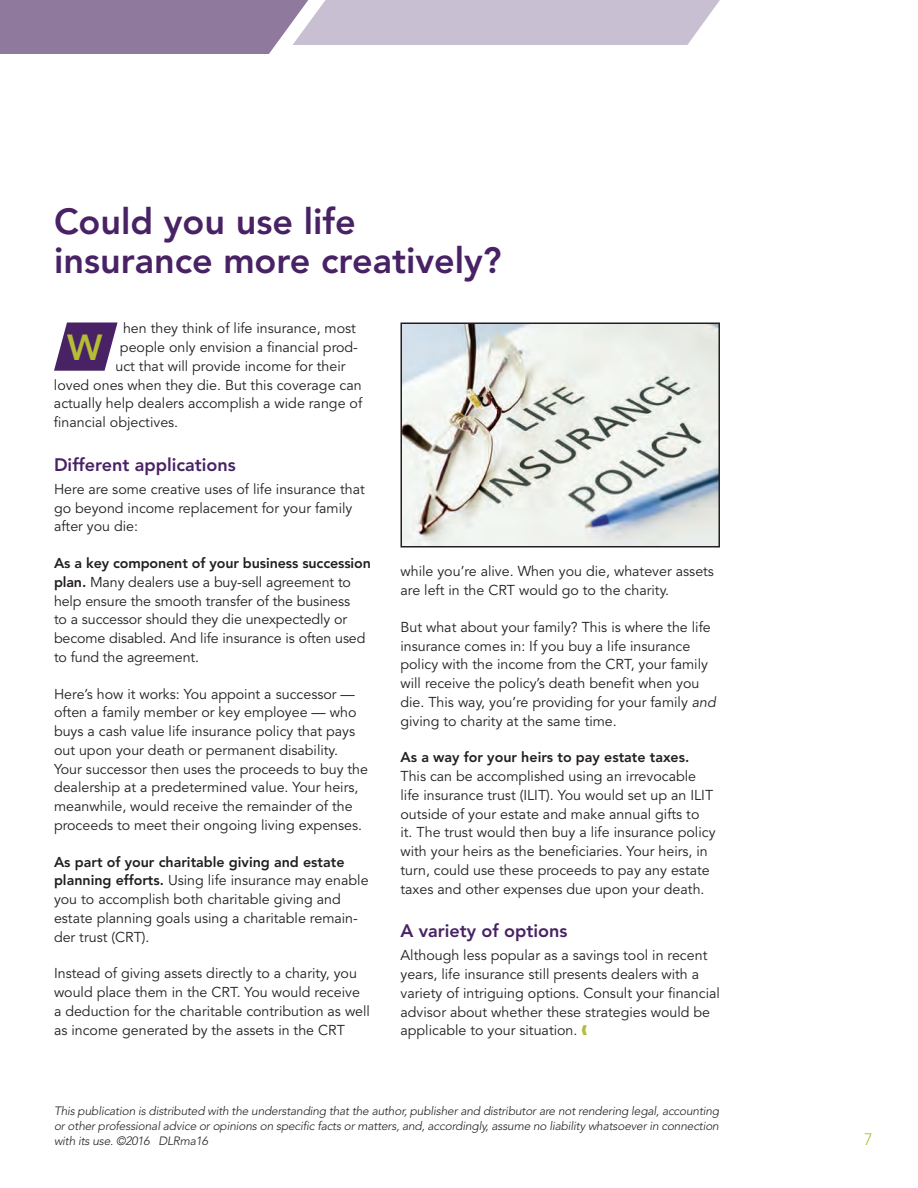
<style>
.page{position:relative;width:918px;height:1188px;background:#fff}
.page>*{position:absolute;margin:0;border:0;box-sizing:border-box;transform-origin:0 0}
.t1{font:800 36px/39px "Avenir LT Std";color:#482264}
.t2{font:800 36px "Avenir LT Std";color:#b4bd34}
.t3{font:800 18px "Avenir LT Std";color:#482264}
.t4{font:300 16.5px "Avenir LT Std";color:#b4bd34}
.t5{font:14.25px/18.8px "Avenir LT Std";color:#231f20}
.t6{font:800 14.25px "Avenir LT Std";color:#231f20}
.t7{font:italic 300 12px/15px "Avenir LT Std";letter-spacing:-.015em;color:#231f20;text-align:justify}
.s1{font-weight:800}
.s2{font-style:italic}
.s3{color:#b4bd34}
</style>
<div class="page">
<svg style="left:0;top:0;width:720px;height:54px;background:#b8abc2"></svg>
<svg style="left:54px;top:322px;width:64px;height:49px"></svg>
<img style="left:403px;top:325px;width:314px;height:220px">
<div style="left:400px;top:322px;width:320px;height:226px;border:2px solid #231f20"></div>
<h1 class="t1" style="left:54px;top:202px;width:449px">Could you use life insurance more creatively?</h1>
<p class="t5" style="left:123px;top:319px;width:235px">hen they think of life insurance, most</p>
<p class="t5" style="left:120px;top:338px;width:240px">people only envision a financial prod-</p>
<p class="t5" style="left:115px;top:357px;width:232px">uct that will provide income for their</p>
<p class="t5" style="left:54px;top:376px;width:309px">loved ones when they die. But this coverage can</p>
<p class="t5" style="left:54px;top:394px;width:310px">actually help dealers accomplish a wide range of</p>
<p class="t5" style="left:54px;top:413px;width:126px">financial objectives.</p>
<p class="t3" style="left:54px;top:454px;width:183px">Different applications</p>
<p class="t5" style="left:54px;top:480px;width:312px">Here are some creative uses of life insurance that go beyond income replacement for your family after you die:</p>
<p class="t5" style="left:54px;top:554px;width:318px"><span class="s1">As a key component of your business succession plan.</span> Many dealers use a buy-sell agreement to help ensure the smooth transfer of the business<br>to a successor should they die unexpectedly or become disabled. And life insurance is often used to fund the agreement.</p>
<p class="t5" style="left:54px;top:685px;width:316px">Here’s how it works: You appoint a successor — often a family member or key employee — who buys a cash value life insurance policy that pays out upon your death or permanent disability.<br>Your successor then uses the proceeds to buy the dealership at a predetermined value. Your heirs, meanwhile, would receive the remainder of the proceeds to meet their ongoing living expenses.</p>
<p class="t5" style="left:54px;top:853px;width:316px"><span class="s1">As part of your charitable giving and estate planning efforts.</span> Using life insurance may enable you to accomplish both charitable giving and estate planning goals using a charitable remain&shy;der trust (CRT).</p>
<p class="t5" style="left:54px;top:964px;width:318px">Instead of giving assets directly to a charity, you would place them in the CRT. You would receive a deduction for the charitable contribution as well as income generated by the assets in the CRT</p>
<h1 class="t2" style="left:67px;top:326px;width:37px">W</h1>
<p class="t5" style="left:401px;top:562px;width:315px">while you’re alive. When you die, whatever assets are left in the CRT would go to the charity.</p>
<p class="t5" style="left:401px;top:618px;width:317px">But what about your family? This is where the life insurance comes in: If you buy a life insurance policy with the income from the CRT, your family will receive the policy’s death benefit when you die. This way, you’re providing for your family <span class="s2">and </span>giving to charity at the same time.</p>
<p class="t6" style="left:401px;top:749px;width:290px">As a way for your heirs to pay estate taxes.</p>
<p class="t5" style="left:401px;top:767px;width:317px">This can be accomplished using an irrevocable life insurance trust (ILIT). You would set up an ILIT outside of your estate and make annual gifts to<br>it. The trust would then buy a life insurance policy with your heirs as the beneficiaries. Your heirs, in turn, could use these proceeds to pay any estate taxes and other expenses due upon your death.</p>
<p class="t3" style="left:400px;top:920px;width:168px">A variety of options</p>
<p class="t5" style="left:400px;top:946px;width:321px">Although less popular as a savings tool in recent years, life insurance still presents dealers with a variety of intriguing options. Consult your financial advisor about whether these strategies would be applicable to your situation. <span class="s3">❰</span></p>
<p class="t7" style="left:54px;top:1103px;width:667px">This publication is distributed with the understanding that the author, publisher and distributor are not rendering legal, accounting or other professional advice or opinions on specific facts or matters, and, accordingly, assume no liability whatsoever in connection with its use. ©2016 DLRma16</p>
<p class="t4" style="left:864px;top:1129px;width:10px">7</p>
</div>
